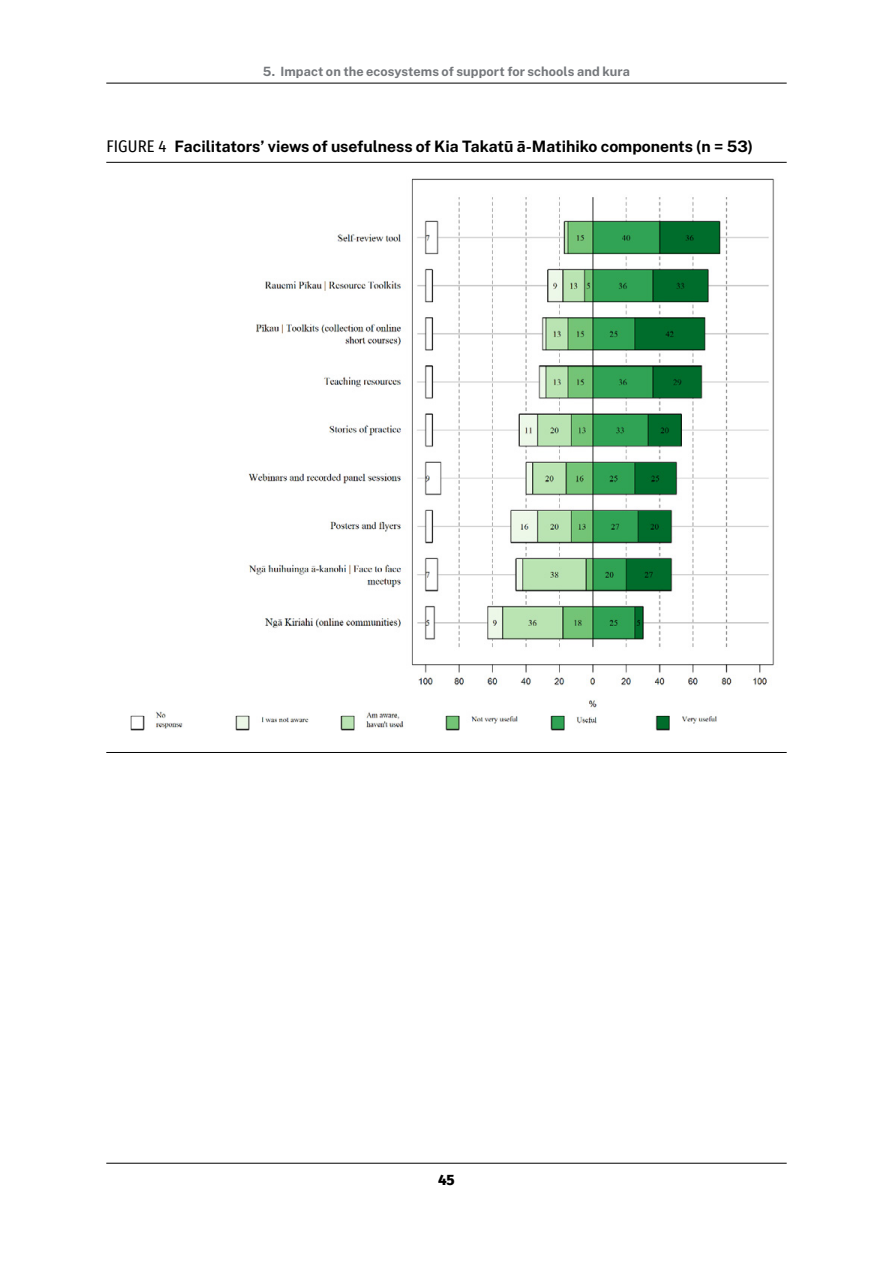
<style>
.page{position:relative;width:893px;height:1263px;background:#fff}
.page>*{position:absolute;margin:0;border:0;box-sizing:border-box;transform-origin:0 0}
.t1{font:100 15.75px "Public Sans";color:#000}
.t2{font:800 15px "Fira Sans";color:#000}
.t3{font:100 12.75px "Public Sans";letter-spacing:.005em;color:#74777b}
.s1{font-family:"Fira Sans Condensed";font-weight:400;font-size:16.5px}
</style>
<div class="page">
<hr style="left:106px;top:83px;width:681px;height:1px;background:#000">
<hr style="left:106px;top:1163px;width:681px;height:1px;background:#000">
<hr style="left:106px;top:162px;width:681px;height:1px;background:#000">
<hr style="left:106px;top:752px;width:681px;height:1px;background:#000">
<img style="left:130px;top:178px;width:645px;height:552px">
<p class="t3" style="left:263px;top:62px;width:369px">5. Impact on the ecosystems of support for schools and kura</p>
<p class="t1" style="left:106px;top:134px;width:648px"><span class="s1">FIGURE 4</span> Facilitators’ views of usefulness of Kia Takatū ā-Matihiko components (n = 53)</p>
<p class="t2" style="left:438px;top:1167px;width:18px">45</p>
</div>
